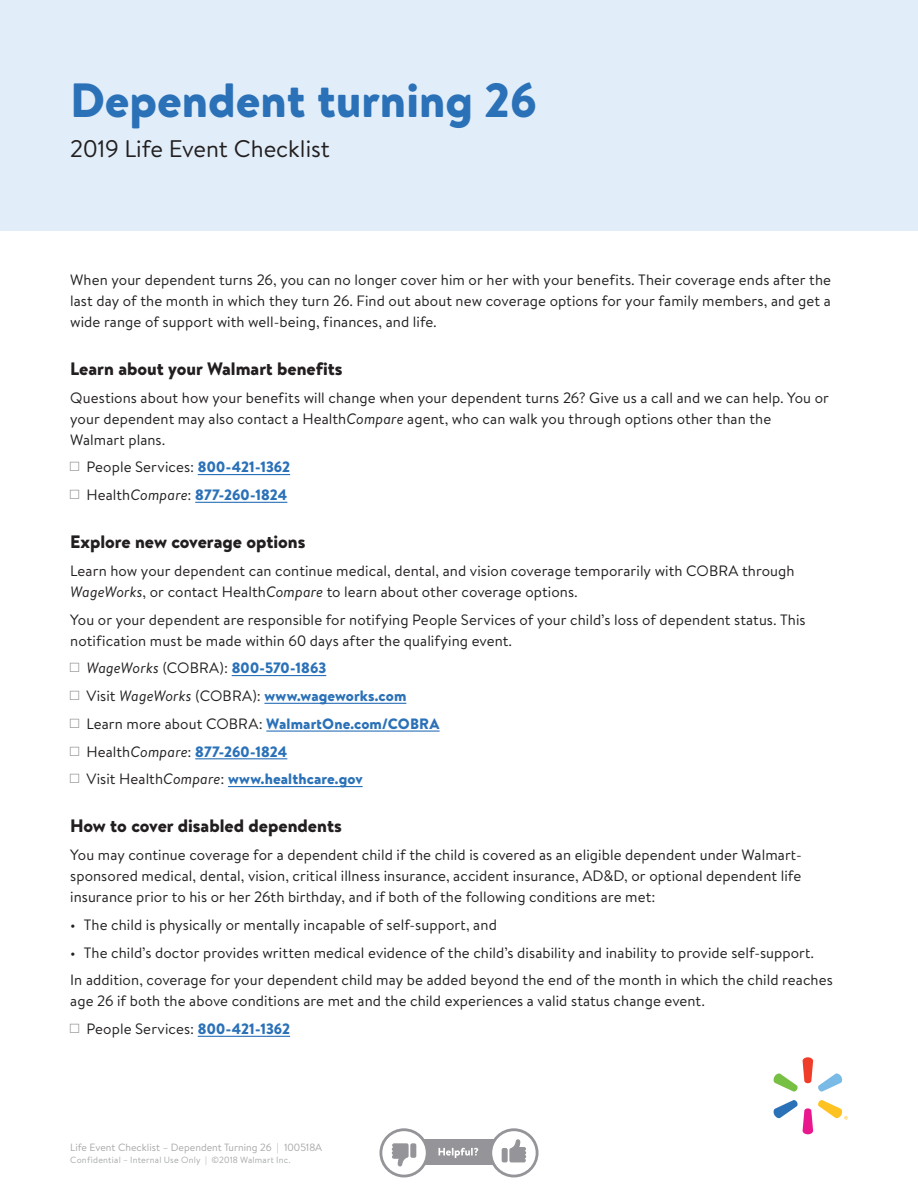
<style>
.page{position:relative;width:918px;height:1188px;background:#fff}
.page>*{position:absolute;margin:0;border:0;box-sizing:border-box;transform-origin:0 0}
.t1{font:900 48px "Bogle";color:#2b71b8}
.t2{font:24px "Bogle";color:#231f20}
.Header_1{font:900 18px "Bogle";color:#231f20}
.Body{font:15px/21px "Bogle";letter-spacing:.005em;color:#231f20}
.Body-2{font:900 15px "Bogle";letter-spacing:.005em;color:#2b71b8}
.t3{font:10.5px "Bogle";color:#a7a9ac}
.t4{font:9px "Bogle";letter-spacing:.025em;color:#a7a9ac}
.s1{font-style:italic}
.s2{font-weight:900;color:#2b71b8}
.s3{font-weight:400;color:#231f20}
.s4{font-weight:400;font-style:italic;color:#231f20}
</style>
<div class="page">
<div style="left:0;top:0;width:918px;height:230px;background:#e1eef9"></div>
<hr style="left:198px;top:474px;width:92px;height:1px;background:#2b71b8">
<hr style="left:195px;top:502px;width:92px;height:1px;background:#2b71b8">
<hr style="left:232px;top:675px;width:94px;height:1px;background:#2b71b8">
<hr style="left:264px;top:703px;width:142px;height:1px;background:#2b71b8">
<hr style="left:266px;top:731px;width:174px;height:1px;background:#2b71b8">
<hr style="left:195px;top:758px;width:92px;height:1px;background:#2b71b8">
<hr style="left:228px;top:786px;width:135px;height:1px;background:#2b71b8">
<hr style="left:198px;top:1036px;width:92px;height:1px;background:#2b71b8">
<svg style="left:773px;top:1100px;width:75px;height:34px"></svg>
<svg style="left:773px;top:1057px;width:70px;height:35px"></svg>
<div style="left:423px;top:1139px;width:72px;height:25px;background:#949499"></div>
<svg style="left:438px;top:1148px;width:40px;height:10px"></svg>
<svg style="left:379px;top:1128px;width:50px;height:49px"></svg>
<svg style="left:489px;top:1128px;width:50px;height:49px"></svg>
<p class="t1" style="left:70px;top:67px;width:468px">Dependent turning 26</p>
<p class="t2" style="left:70px;top:132px;width:261px">2019 Life Event Checklist</p>
<p class="Body" style="left:70px;top:269px;width:762px;text-align:justify">When your dependent turns 26, you can no longer cover him or her with your benefits. Their coverage ends after the last day of the month in which they turn 26. Find out about new coverage options for your family members, and get a wide range of support with well-being, finances, and life.</p>
<p class="Header_1" style="left:70px;top:356px;width:274px">Learn about your Walmart benefits</p>
<p class="Body" style="left:70px;top:386px;width:760px">Questions about how your benefits will change when your dependent turns 26? Give us a call and we can help. You or your dependent may also contact a Health<span class="s1">Compare</span> agent, who can walk you through options other than the<br>Walmart plans.</p>
<p class="Body" style="left:86px;top:456px;width:205px">People Services: <span class="s2">800-421-1362</span></p>
<p class="Body-2" style="left:86px;top:484px;width:202px"><span class="s3">Health</span><span class="s4">Compare</span><span class="s3">:</span> 877-260-1824</p>
<p class="Header_1" style="left:70px;top:529px;width:237px">Explore new coverage options</p>
<p class="Body" style="left:70px;top:560px;width:726px">Learn how your dependent can continue medical, dental, and vision coverage temporarily with COBRA through<br><span class="s1">WageWorks</span>, or contact Health<span class="s1">Compare</span> to learn about other coverage options.</p>
<p class="Body" style="left:70px;top:608px;width:737px">You or your dependent are responsible for notifying People Services of your child’s loss of dependent status. This notification must be made within 60 days after the qualifying event.</p>
<p class="Body-2" style="left:86px;top:658px;width:241px"><span class="s4">WageWorks</span> <span class="s3">(COBRA):</span> 800-570-1863</p>
<p class="Body-2" style="left:86px;top:685px;width:322px"><span class="s3">Visit</span> <span class="s4">WageWorks</span> <span class="s3">(COBRA):</span> www.wageworks.com</p>
<p class="Body" style="left:86px;top:713px;width:355px">Learn more about COBRA: <span class="s2">WalmartOne.com/COBRA</span></p>
<p class="Body-2" style="left:86px;top:741px;width:202px"><span class="s3">Health</span><span class="s4">Compare</span><span class="s3">:</span> 877-260-1824</p>
<p class="Body-2" style="left:86px;top:769px;width:278px"><span class="s3">Visit Health</span><span class="s4">Compare</span><span class="s3">:</span> www.healthcare.gov</p>
<p class="Header_1" style="left:70px;top:813px;width:273px">How to cover disabled dependents</p>
<p class="Body" style="left:70px;top:844px;width:733px;text-align:justify">You may continue coverage for a dependent child if the child is covered as an eligible dependent under Walmart&shy;sponsored medical, dental, vision, critical illness insurance, accident insurance, AD&amp;D, or optional dependent life insurance prior to his or her 26th birthday, and if both of the following conditions are met:</p>
<p class="Body" style="left:70px;top:914px;width:428px">• The child is physically or mentally incapable of self-support, and</p>
<p class="Body" style="left:70px;top:941px;width:745px">• The child’s doctor provides written medical evidence of the child’s disability and inability to provide self-support.</p>
<p class="Body" style="left:70px;top:969px;width:764px">In addition, coverage for your dependent child may be added beyond the end of the month in which the child reaches age 26 if both the above conditions are met and the child experiences a valid status change event.</p>
<p class="Body" style="left:86px;top:1018px;width:205px">People Services: <span class="s2">800-421-1362</span></p>
<p class="t3" style="left:70px;top:1140px;width:254px">Life Event Checklist – Dependent Turning 26 | 100518A</p>
<p class="t4" style="left:70px;top:1153px;width:222px">Confidential – Internal Use Only | ©2018 Walmart Inc.</p>
</div>
